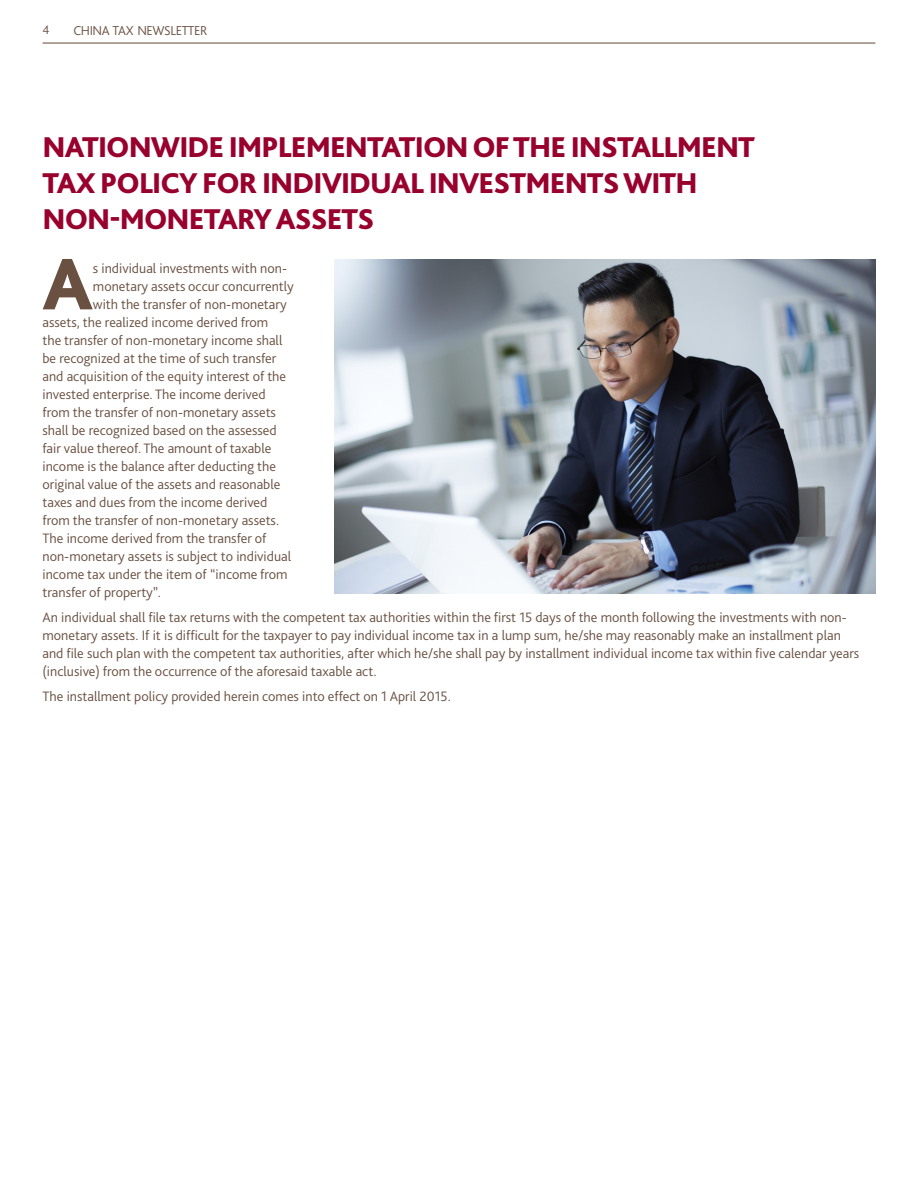
<style>
.page{position:relative;width:918px;height:1188px;background:#fff}
.page>*{position:absolute;margin:0;border:0;box-sizing:border-box;transform-origin:0 0}
.Body{font:800 76.2px "Bliss Pro";color:#695041}
.t1{font:800 30px/36px "Bliss Pro";letter-spacing:-.03em;color:#98002e}
.Body-2{font:300 14.25px/18px "Bliss Pro";color:#695041}
.t2{font:300 13.5px "Bliss Pro";letter-spacing:-.03em;color:#695041}
.t3{font:300 12.75px "Bliss Pro";color:#695041}
</style>
<div class="page">
<hr style="left:43px;top:43px;width:832px;height:1px;background:#695041">
<img style="left:334px;top:259px;width:541px;height:335px">
<p class="t3" style="left:43px;top:22px;width:8px">4</p>
<p class="t2" style="left:73px;top:22px;width:136px">CHINA TAX NEWSLETTER</p>
<p class="t1" style="left:43px;top:129px;width:714px">NATIONWIDE IMPLEMENTATION OF THE INSTALLMENT<br>TAX POLICY FOR INDIVIDUAL INVESTMENTS WITH<br>NON-MONETARY ASSETS</p>
<p class="Body" style="left:43px;top:237px;width:52px">A</p>
<p class="Body-2" style="left:93px;top:259px;width:196px">s individual investments with non-</p>
<p class="Body-2" style="left:93px;top:277px;width:202px">monetary assets occur concurrently</p>
<p class="Body-2" style="left:93px;top:295px;width:195px">with the transfer of non-monetary</p>
<p class="Body-2" style="left:43px;top:313px;width:227px">assets, the realized income derived from</p>
<p class="Body-2" style="left:43px;top:331px;width:241px">the transfer of non-monetary income shall</p>
<p class="Body-2" style="left:43px;top:349px;width:235px">be recognized at the time of such transfer</p>
<p class="Body-2" style="left:43px;top:367px;width:245px">and acquisition of the equity interest of the</p>
<p class="Body-2" style="left:43px;top:385px;width:225px">invested enterprise. The income derived</p>
<p class="Body-2" style="left:43px;top:403px;width:235px">from the transfer of non-monetary assets</p>
<p class="Body-2" style="left:43px;top:421px;width:236px">shall be recognized based on the assessed</p>
<p class="Body-2" style="left:43px;top:439px;width:230px">fair value thereof. The amount of taxable</p>
<p class="Body-2" style="left:43px;top:457px;width:235px">income is the balance after deducting the</p>
<p class="Body-2" style="left:43px;top:475px;width:239px">original value of the assets and reasonable</p>
<p class="Body-2" style="left:43px;top:493px;width:226px">taxes and dues from the income derived</p>
<p class="Body-2" style="left:43px;top:511px;width:238px">from the transfer of non-monetary assets.</p>
<p class="Body-2" style="left:43px;top:529px;width:226px">The income derived from the transfer of</p>
<p class="Body-2" style="left:43px;top:547px;width:250px">non-monetary assets is subject to individual</p>
<p class="Body-2" style="left:43px;top:565px;width:247px">income tax under the item of “income from</p>
<p class="Body-2" style="left:43px;top:583px;width:120px">transfer of property”.</p>
<p class="Body-2" style="left:43px;top:608px;width:818px">An individual shall file tax returns with the competent tax authorities within the first 15 days of the month following the investments with non&shy;monetary assets. If it is difficult for the taxpayer to pay individual income tax in a lump sum, he/she may reasonably make an installment plan and file such plan with the competent tax authorities, after which he/she shall pay by installment individual income tax within five calendar years (inclusive) from the occurrence of the aforesaid taxable act.</p>
<p class="Body-2" style="left:43px;top:687px;width:410px">The installment policy provided herein comes into effect on 1 April 2015.</p>
</div>
